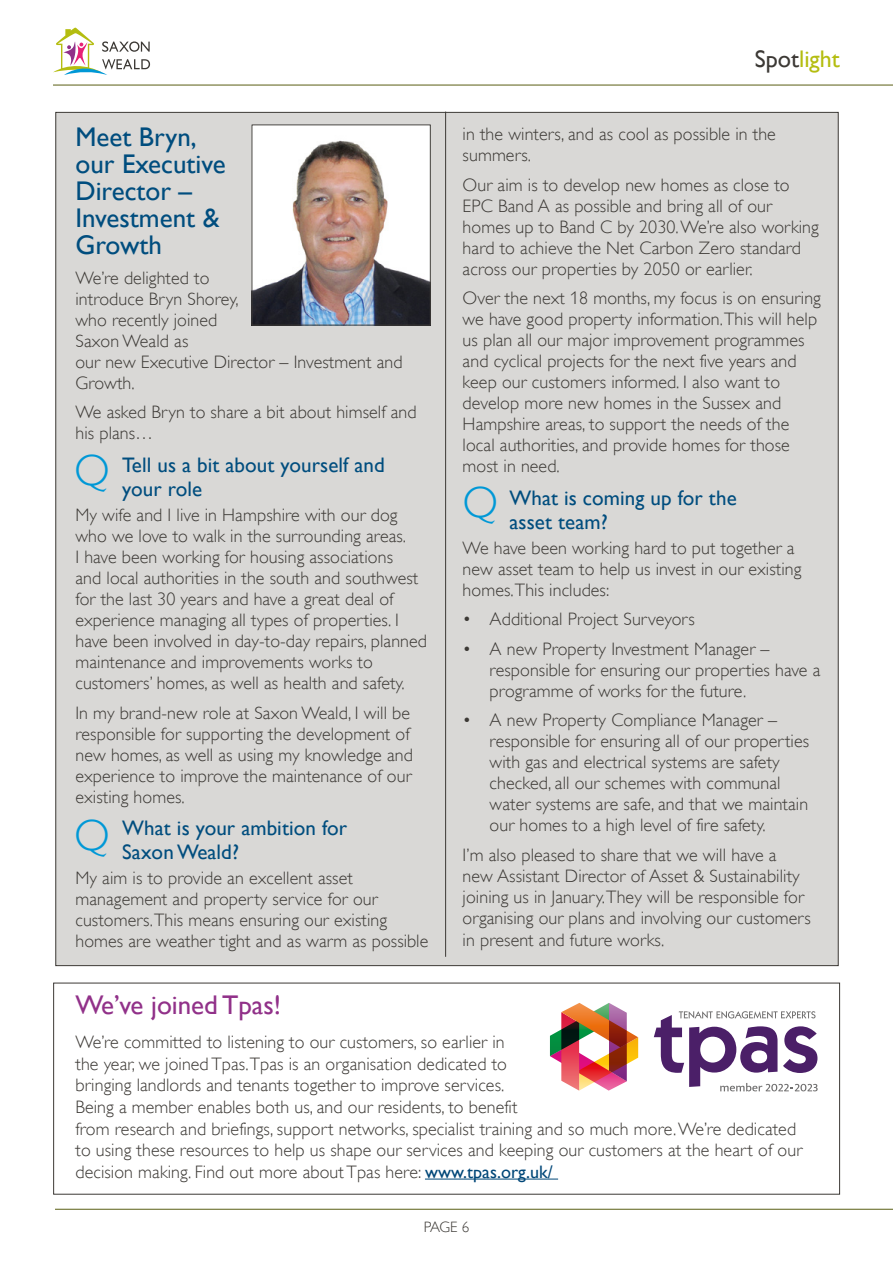
<style>
.page{position:relative;width:893px;height:1263px;background:#fff}
.page>*{position:absolute;margin:0;border:0;box-sizing:border-box;transform-origin:0 0}
.t1{font:300 43.5px "Gill Alt One";color:#0098d6}
.t2{font:27px/27px "Gill Alt One";color:#004d7e}
.t3{font:27px "Gill Alt One";color:#913189}
.t4{font:24px "Gill Alt One";color:#b4bd10}
.t5{font:21px/24px "Gill Alt One";letter-spacing:.005em;color:#004d7e}
.t6{font:300 18px/21px "Gill Alt One";letter-spacing:.005em;color:#3c3935}
.t7{font:300 15px "Gill Alt One";color:#3c3935}
.s1{color:#3c3935}
.s2{font-weight:400;color:#014778}
</style>
<div class="page">
<div style="left:55px;top:112px;width:784px;height:854px;background:#d9d8d6;border:1px solid #3c3935"></div>
<hr style="left:55px;top:1209px;width:838px;height:1px;background:#6c702e">
<img style="left:254px;top:127px;width:174px;height:196px">
<div style="left:252px;top:125px;width:178px;height:200px;border:1px solid #3c3935"></div>
<svg style="left:53px;top:28px;width:97px;height:47px"></svg>
<hr style="left:53px;top:84px;width:840px;height:2px;background:#6c702e">
<hr style="left:445px;top:112px;width:1px;height:845px;background:#3c3935">
<hr style="left:425px;top:1178px;width:133px;height:1px;background:#014778">
<img style="left:550px;top:1003px;width:88px;height:87px">
<svg style="left:654px;top:1011px;width:164px;height:80px"></svg>
<h2 class="t2" style="left:75px;top:123px;width:152px">Meet Bryn, our Executive<br>Director –<br>Investment &amp;<br>Growth</h2>
<p class="t6" style="left:75px;top:267px;width:329px">We’re delighted to<br>introduce Bryn Shorey,<br>who recently joined<br>Saxon Weald as<br>our new Executive Director – Investment and<br>Growth.</p>
<p class="t6" style="left:75px;top:402px;width:343px">We asked Bryn to share a bit about himself and his plans…</p>
<p class="t5" style="left:122px;top:453px;width:264px">Tell us a bit about yourself and your role</p>
<p class="t6" style="left:75px;top:504px;width:353px">My wife and I live in Hampshire with our dog who we love to walk in the surrounding areas.<br>I have been working for housing associations<br>and local authorities in the south and southwest for the last 30 years and have a great deal of experience managing all types of properties. I have been involved in day-to-day repairs, planned maintenance and improvements works to customers’ homes, as well as health and safety.</p>
<p class="t6" style="left:75px;top:702px;width:339px">In my brand-new role at Saxon Weald, I will be responsible for supporting the development of new homes, as well as using my knowledge and experience to improve the maintenance of our existing homes.</p>
<p class="t5" style="left:122px;top:816px;width:226px">What is your ambition for<br>Saxon Weald?</p>
<p class="t6" style="left:75px;top:868px;width:354px">My aim is to provide an excellent asset management and property service for our customers. This means ensuring our existing homes are weather tight and as warm as possible</p>
<h1 class="t1" style="left:74px;top:445px;width:37px">Q</h1>
<h1 class="t1" style="left:74px;top:810px;width:37px">Q</h1>
<h3 class="t4" style="left:755px;top:45px;width:86px"><span class="s1">Spot</span>light</h3>
<p class="t6" style="left:463px;top:123px;width:315px">in the winters, and as cool as possible in the summers.</p>
<p class="t6" style="left:463px;top:174px;width:358px">Our aim is to develop new homes as close to EPC Band A as possible and bring all of our homes up to Band C by 2030. We’re also working hard to achieve the Net Carbon Zero standard across our properties by 2050 or earlier.</p>
<p class="t6" style="left:463px;top:287px;width:360px">Over the next 18 months, my focus is on ensuring we have good property information. This will help us plan all our major improvement programmes and cyclical projects for the next five years and keep our customers informed. I also want to develop more new homes in the Sussex and Hampshire areas, to support the needs of the local authorities, and provide homes for those most in need.</p>
<p class="t5" style="left:509px;top:485px;width:229px">What is coming up for the asset team?</p>
<p class="t6" style="left:463px;top:537px;width:340px">We have been working hard to put together a new asset team to help us invest in our existing homes. This includes:</p>
<p class="t6" style="left:463px;top:609px;width:234px">• Additional Project Surveyors</p>
<p class="t6" style="left:490px;top:638px;width:332px;text-indent:-27px">• A new Property Investment Manager – responsible for ensuring our properties have a programme of works for the future.</p>
<p class="t6" style="left:490px;top:710px;width:321px;text-indent:-27px">• A new Property Compliance Manager – responsible for ensuring all of our properties with gas and electrical systems are safety checked, all our schemes with communal water systems are safe, and that we maintain our homes to a high level of fire safety.</p>
<p class="t6" style="left:463px;top:844px;width:350px">I’m also pleased to share that we will have a new Assistant Director of Asset &amp; Sustainability joining us in January. They will be responsible for organising our plans and involving our customers in present and future works.</p>
<h1 class="t1" style="left:463px;top:478px;width:37px">Q</h1>
<h2 class="t3" style="left:75px;top:989px;width:207px">We’ve joined Tpas!</h2>
<p class="t6" style="left:75px;top:1031px;width:728px;line-height:21.6px">We’re committed to listening to our customers, so earlier in<br>the year, we joined Tpas. Tpas is an organisation dedicated to<br>bringing landlords and tenants together to improve services.<br>Being a member enables both us, and our residents, to benefit<br>from research and briefings, support networks, specialist training and so much more. We’re dedicated to using these resources to help us shape our services and keeping our customers at the heart of our decision making. Find out more about Tpas here: <span class="s2">www.tpas.org.uk/</span></p>
<p class="t7" style="left:424px;top:1218px;width:47px">PAGE 6</p>
</div>
